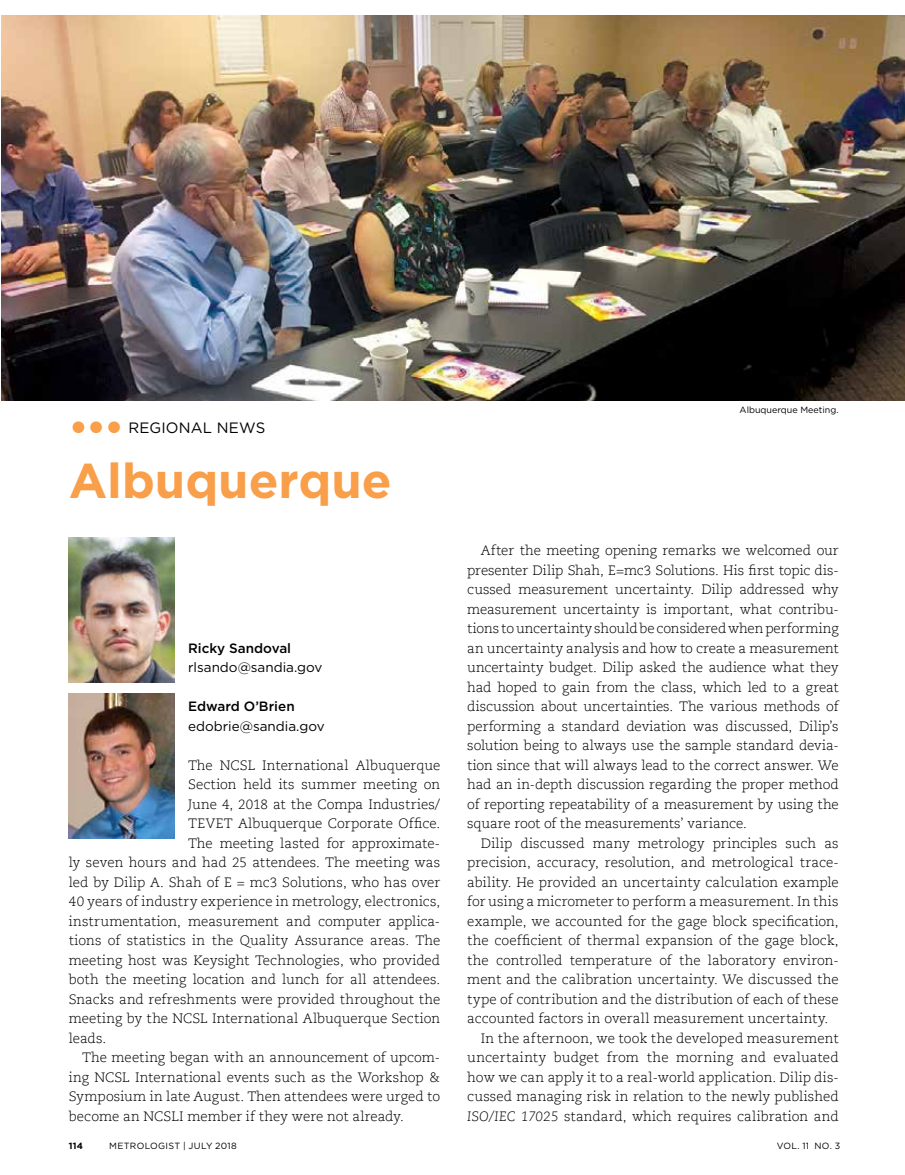
<style>
.page{position:relative;width:905px;height:1175px;background:#fff}
.page>*{position:absolute;margin:0;border:0;box-sizing:border-box;transform-origin:0 0}
.t1{font:700 48.75px "Gotham";color:#f99e49}
.t2{font:700 39px "Gotham";color:#f99e49}
.t3{font:15px "Gotham";letter-spacing:.015em;color:#000}
.t4{font:300 13.5px/19.5px "Caecilia Com 45";letter-spacing:.005em;color:#000;text-align:justify}
.t5{font:13.5px "Gotham";color:#000}
.t6{font:500 13.5px "Gotham";color:#000}
.t7{font:9px "Gotham";color:#000}
.t8{font:9px "Gotham";letter-spacing:.03em;color:#000}
.t9{font:700 9px "Gotham";color:#000}
.s1{font-family:"Caecilia Com 46";font-style:italic}
</style>
<div class="page">
<img style="left:1px;top:15px;width:903px;height:385px">
<img style="left:69px;top:537px;width:106px;height:145px">
<img style="left:69px;top:693px;width:106px;height:145px">
<h2 class="t2" style="left:69px;top:401px;width:57px">•••</h2>
<p class="t3" style="left:128px;top:417px;width:138px">REGIONAL NEWS</p>
<h1 class="t1" style="left:69px;top:448px;width:324px">Albuquerque</h1>
<p class="t6" style="left:188px;top:639px;width:105px">Ricky Sandoval</p>
<p class="t5" style="left:188px;top:659px;width:136px">rlsando@sandia.gov</p>
<p class="t6" style="left:188px;top:697px;width:108px">Edward O’Brien</p>
<p class="t5" style="left:188px;top:717px;width:138px">edobrie@sandia.gov</p>
<p class="t4" style="left:188px;top:755px;width:254px">The NCSL International Albuquerque</p>
<p class="t4" style="left:188px;top:774px;width:254px">Section held its summer meeting on</p>
<p class="t4" style="left:188px;top:794px;width:254px">June 4, 2018 at the Compa Industries/</p>
<p class="t4" style="left:188px;top:813px;width:254px">TEVET Albuquerque Corporate Office.</p>
<p class="t4" style="left:188px;top:833px;width:254px">The meeting lasted for approximate-</p>
<p class="t4" style="left:69px;top:852px;width:373px">ly seven hours and had 25 attendees. The meeting was</p>
<p class="t4" style="left:69px;top:872px;width:373px">led by Dilip A. Shah of E = mc3 Solutions, who has over</p>
<p class="t4" style="left:69px;top:891px;width:373px">40 years of industry experience in metrology, electronics,</p>
<p class="t4" style="left:69px;top:911px;width:373px">instrumentation, measurement and computer applica-</p>
<p class="t4" style="left:69px;top:930px;width:373px">tions of statistics in the Quality Assurance areas. The</p>
<p class="t4" style="left:69px;top:950px;width:373px">meeting host was Keysight Technologies, who provided</p>
<p class="t4" style="left:69px;top:969px;width:373px">both the meeting location and lunch for all attendees.</p>
<p class="t4" style="left:69px;top:989px;width:373px">Snacks and refreshments were provided throughout the</p>
<p class="t4" style="left:69px;top:1008px;width:373px">meeting by the NCSL International Albuquerque Section</p>
<p class="t4" style="left:69px;top:1028px;width:39px">leads.</p>
<p class="t4" style="left:82px;top:1047px;width:359px">The meeting began with an announcement of upcom-</p>
<p class="t4" style="left:69px;top:1067px;width:373px">ing NCSL International events such as the Workshop &amp;</p>
<p class="t4" style="left:69px;top:1086px;width:373px">Symposium in late August. Then attendees were urged to</p>
<p class="t4" style="left:69px;top:1106px;width:336px">become an NCSLI member if they were not already.</p>
<p class="t7" style="left:739px;top:404px;width:101px">Albuquerque Meeting.</p>
<p class="t4" style="left:467px;top:540px;width:373px;text-indent:14px">After the meeting opening remarks we welcomed our presenter Dilip Shah, E=mc3 Solutions. His first topic dis&shy;cussed measurement uncertainty. Dilip addressed why measurement uncertainty is important, what contribu&shy;tions to uncertainty should be considered when performing an uncertainty analysis and how to create a measurement uncertainty budget. Dilip asked the audience what they had hoped to gain from the class, which led to a great discussion about uncertainties. The various methods of performing a standard deviation was discussed, Dilip’s solution being to always use the sample standard devia&shy;tion since that will always lead to the correct answer. We had an in-depth discussion regarding the proper method of reporting repeatability of a measurement by using the square root of the measurements’ variance.</p>
<p class="t4" style="left:481px;top:833px;width:359px">Dilip discussed many metrology principles such as</p>
<p class="t4" style="left:467px;top:852px;width:373px">precision, accuracy, resolution, and metrological trace-</p>
<p class="t4" style="left:467px;top:872px;width:373px">ability. He provided an uncertainty calculation example</p>
<p class="t4" style="left:467px;top:891px;width:373px">for using a micrometer to perform a measurement. In this</p>
<p class="t4" style="left:467px;top:911px;width:373px">example, we accounted for the gage block specification,</p>
<p class="t4" style="left:467px;top:930px;width:373px">the coefficient of thermal expansion of the gage block,</p>
<p class="t4" style="left:467px;top:950px;width:373px">the controlled temperature of the laboratory environ-</p>
<p class="t4" style="left:467px;top:969px;width:373px">ment and the calibration uncertainty. We discussed the</p>
<p class="t4" style="left:467px;top:989px;width:373px">type of contribution and the distribution of each of these</p>
<p class="t4" style="left:467px;top:1008px;width:362px">accounted factors in overall measurement uncertainty.</p>
<p class="t4" style="left:481px;top:1028px;width:359px">In the afternoon, we took the developed measurement</p>
<p class="t4" style="left:467px;top:1047px;width:373px">uncertainty budget from the morning and evaluated</p>
<p class="t4" style="left:467px;top:1067px;width:373px">how we can apply it to a real-world application. Dilip dis-</p>
<p class="t4" style="left:467px;top:1086px;width:373px">cussed managing risk in relation to the newly published</p>
<p class="t4" style="left:467px;top:1106px;width:373px"><span class="s1">ISO/IEC 17025</span> standard, which requires calibration and</p>
<p class="t9" style="left:69px;top:1140px;width:16px">114</p>
<p class="t8" style="left:109px;top:1140px;width:129px">METROLOGIST | JULY 2018</p>
<p class="t7" style="left:776px;top:1140px;width:65px">VOL. 11 NO. 3</p>
</div>
